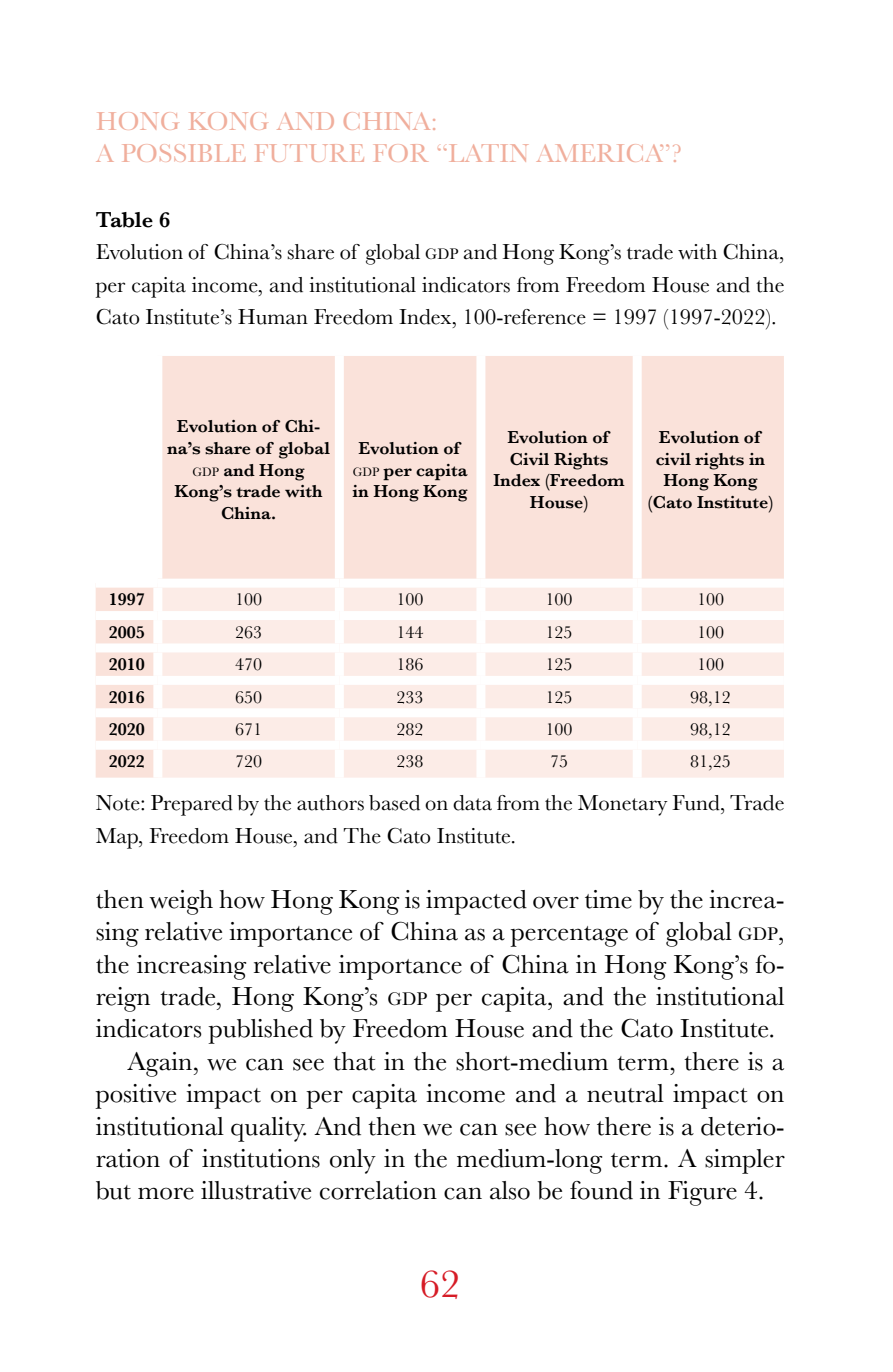
<style>
.page{position:relative;width:893px;height:1372px;background:#fff}
.page>*{position:absolute;margin:0;border:0;box-sizing:border-box;transform-origin:0 0}
.t1{font:40.5px "Baskerville";color:#d61c26}
.t2{font:27px "Baskerville";color:#000}
.t3{font:27px/32.4px "Baskerville";color:#f0af9d}
.t4{font:22.5px/32.4px "Baskerville";color:#000}
.t5{font:600 18px/21.6px "Baskerville";color:#000;text-align:center}
.t6{font:18px "Baskerville";color:#000}
.s1{font-weight:600}
.s2{font-size:15.75px}
.s3{font-weight:400;font-size:12.6px}
.s4{font-size:18.9px}
</style>
<div class="page">
<svg style="left:96px;top:356px;width:688px;height:421px;background:#fae4dd"></svg>
<div style="left:162px;top:587px;width:622px;height:190px;background:#fcece7"></div>
<div style="left:153px;top:356px;width:9px;height:222px;background:#fff"></div>
<div style="left:335px;top:356px;width:9px;height:222px;background:#fff"></div>
<div style="left:476px;top:356px;width:9px;height:222px;background:#fff"></div>
<div style="left:633px;top:356px;width:9px;height:222px;background:#fff"></div>
<div style="left:96px;top:578px;width:62px;height:9px;background:#fff"></div>
<div style="left:158px;top:578px;width:181px;height:9px;background:#fff"></div>
<div style="left:153px;top:587px;width:9px;height:24px;background:#fff"></div>
<div style="left:339px;top:578px;width:142px;height:9px;background:#fff"></div>
<div style="left:335px;top:587px;width:9px;height:24px;background:#fff"></div>
<div style="left:481px;top:578px;width:156px;height:9px;background:#fff"></div>
<div style="left:476px;top:587px;width:9px;height:24px;background:#fff"></div>
<div style="left:637px;top:578px;width:147px;height:9px;background:#fff"></div>
<div style="left:633px;top:587px;width:9px;height:24px;background:#fff"></div>
<div style="left:96px;top:611px;width:62px;height:9px;background:#fff"></div>
<div style="left:158px;top:611px;width:181px;height:9px;background:#fff"></div>
<div style="left:153px;top:620px;width:9px;height:23px;background:#fff"></div>
<div style="left:339px;top:611px;width:142px;height:9px;background:#fff"></div>
<div style="left:335px;top:620px;width:9px;height:23px;background:#fff"></div>
<div style="left:481px;top:611px;width:156px;height:9px;background:#fff"></div>
<div style="left:476px;top:620px;width:9px;height:23px;background:#fff"></div>
<div style="left:637px;top:611px;width:147px;height:9px;background:#fff"></div>
<div style="left:633px;top:620px;width:9px;height:23px;background:#fff"></div>
<div style="left:96px;top:643px;width:62px;height:9px;background:#fff"></div>
<div style="left:158px;top:643px;width:181px;height:9px;background:#fff"></div>
<div style="left:153px;top:652px;width:9px;height:24px;background:#fff"></div>
<div style="left:339px;top:643px;width:142px;height:9px;background:#fff"></div>
<div style="left:335px;top:652px;width:9px;height:24px;background:#fff"></div>
<div style="left:481px;top:643px;width:156px;height:9px;background:#fff"></div>
<div style="left:476px;top:652px;width:9px;height:24px;background:#fff"></div>
<div style="left:637px;top:643px;width:147px;height:9px;background:#fff"></div>
<div style="left:633px;top:652px;width:9px;height:24px;background:#fff"></div>
<div style="left:96px;top:676px;width:62px;height:9px;background:#fff"></div>
<div style="left:158px;top:676px;width:181px;height:9px;background:#fff"></div>
<div style="left:153px;top:685px;width:9px;height:23px;background:#fff"></div>
<div style="left:339px;top:676px;width:142px;height:9px;background:#fff"></div>
<div style="left:335px;top:685px;width:9px;height:23px;background:#fff"></div>
<div style="left:481px;top:676px;width:156px;height:9px;background:#fff"></div>
<div style="left:476px;top:685px;width:9px;height:23px;background:#fff"></div>
<div style="left:637px;top:676px;width:147px;height:9px;background:#fff"></div>
<div style="left:633px;top:685px;width:9px;height:23px;background:#fff"></div>
<div style="left:96px;top:708px;width:62px;height:9px;background:#fff"></div>
<div style="left:158px;top:708px;width:181px;height:9px;background:#fff"></div>
<div style="left:153px;top:717px;width:9px;height:23px;background:#fff"></div>
<div style="left:339px;top:708px;width:142px;height:9px;background:#fff"></div>
<div style="left:335px;top:717px;width:9px;height:23px;background:#fff"></div>
<div style="left:481px;top:708px;width:156px;height:9px;background:#fff"></div>
<div style="left:476px;top:717px;width:9px;height:23px;background:#fff"></div>
<div style="left:637px;top:708px;width:147px;height:9px;background:#fff"></div>
<div style="left:633px;top:717px;width:9px;height:23px;background:#fff"></div>
<div style="left:96px;top:740px;width:62px;height:9px;background:#fff"></div>
<div style="left:158px;top:740px;width:181px;height:9px;background:#fff"></div>
<div style="left:153px;top:749px;width:9px;height:28px;background:#fff"></div>
<div style="left:339px;top:740px;width:142px;height:9px;background:#fff"></div>
<div style="left:335px;top:749px;width:9px;height:28px;background:#fff"></div>
<div style="left:481px;top:740px;width:156px;height:9px;background:#fff"></div>
<div style="left:476px;top:749px;width:9px;height:28px;background:#fff"></div>
<div style="left:637px;top:740px;width:147px;height:9px;background:#fff"></div>
<div style="left:633px;top:749px;width:9px;height:28px;background:#fff"></div>
<p class="t3" style="left:96px;top:105px;width:588px">HONG KONG AND CHINA:<br>A POSSIBLE FUTURE FOR “LATIN AMERICA”?</p>
<p class="t4" style="left:96px;top:204px;width:690px"><span class="s1">Table 6<br></span>Evolution of China’s share of global <span class="s2">gdp</span> and Hong Kong’s trade with China, per capita income, and institutional indicators from Freedom House and the Cato Institute’s Human Freedom Index, 100-reference = 1997 (1997-2022).</p>
<p class="t5" style="left:167px;top:415px;width:164px">Evolution of Chi&shy;na’s share of global <span class="s3">gdp</span> and Hong<br>Kong’s trade with<br>China.</p>
<p class="t5" style="left:353px;top:437px;width:117px">Evolution of <span class="s3">gdp</span> per capita in Hong Kong</p>
<p class="t5" style="left:493px;top:426px;width:133px">Evolution of<br>Civil Rights<br>Index (Freedom<br>House)</p>
<p class="t5" style="left:648px;top:426px;width:127px">Evolution of civil rights in<br>Hong Kong (Cato Institute)</p>
<p class="t5" style="left:109px;top:588px;width:37px">1997</p>
<p class="t6" style="left:235px;top:588px;width:28px">100</p>
<p class="t6" style="left:397px;top:588px;width:28px">100</p>
<p class="t6" style="left:546px;top:588px;width:28px">100</p>
<p class="t6" style="left:697px;top:588px;width:28px">100</p>
<p class="t5" style="left:109px;top:621px;width:37px">2005</p>
<p class="t6" style="left:235px;top:620px;width:28px">263</p>
<p class="t6" style="left:397px;top:620px;width:28px">144</p>
<p class="t6" style="left:546px;top:620px;width:28px">125</p>
<p class="t6" style="left:697px;top:620px;width:28px">100</p>
<p class="t5" style="left:109px;top:653px;width:37px">2010</p>
<p class="t6" style="left:235px;top:653px;width:28px">470</p>
<p class="t6" style="left:397px;top:653px;width:28px">186</p>
<p class="t6" style="left:546px;top:653px;width:28px">125</p>
<p class="t6" style="left:697px;top:653px;width:28px">100</p>
<p class="t5" style="left:109px;top:685px;width:37px">2016</p>
<p class="t6" style="left:235px;top:685px;width:28px">650</p>
<p class="t6" style="left:397px;top:685px;width:28px">233</p>
<p class="t6" style="left:546px;top:685px;width:28px">125</p>
<p class="t6" style="left:690px;top:685px;width:42px">98,12</p>
<p class="t5" style="left:109px;top:718px;width:37px">2020</p>
<p class="t6" style="left:235px;top:717px;width:28px">671</p>
<p class="t6" style="left:397px;top:717px;width:28px">282</p>
<p class="t6" style="left:546px;top:717px;width:28px">100</p>
<p class="t6" style="left:690px;top:717px;width:42px">98,12</p>
<p class="t5" style="left:109px;top:750px;width:37px">2022</p>
<p class="t6" style="left:235px;top:750px;width:28px">720</p>
<p class="t6" style="left:397px;top:750px;width:28px">238</p>
<p class="t6" style="left:550px;top:750px;width:19px">75</p>
<p class="t6" style="left:690px;top:750px;width:42px">81,25</p>
<p class="t4" style="left:96px;top:787px;width:690px">Note: Prepared by the authors based on data from the Monetary Fund, Trade<br>Map, Freedom House, and The Cato Institute.</p>
<p class="t2" style="left:96px;top:881px;width:690px">then weigh how Hong Kong is impacted over time by the increa-</p>
<p class="t2" style="left:96px;top:914px;width:690px">sing relative importance of China as a percentage of global <span class="s4">gdp</span>,</p>
<p class="t2" style="left:96px;top:946px;width:690px">the increasing relative importance of China in Hong Kong’s fo-</p>
<p class="t2" style="left:96px;top:978px;width:690px">reign trade, Hong Kong’s <span class="s4">gdp</span> per capita, and the institutional</p>
<p class="t2" style="left:96px;top:1011px;width:681px">indicators published by Freedom House and the Cato Institute.</p>
<p class="t2" style="left:128px;top:1043px;width:658px">Again, we can see that in the short-medium term, there is a</p>
<p class="t2" style="left:96px;top:1076px;width:690px">positive impact on per capita income and a neutral impact on</p>
<p class="t2" style="left:96px;top:1108px;width:690px">institutional quality. And then we can see how there is a deterio-</p>
<p class="t2" style="left:96px;top:1140px;width:690px">ration of institutions only in the medium-long term. A simpler</p>
<p class="t2" style="left:96px;top:1173px;width:670px">but more illustrative correlation can also be found in Figure 4.</p>
<h1 class="t1" style="left:420px;top:1257px;width:42px">62</h1>
</div>
